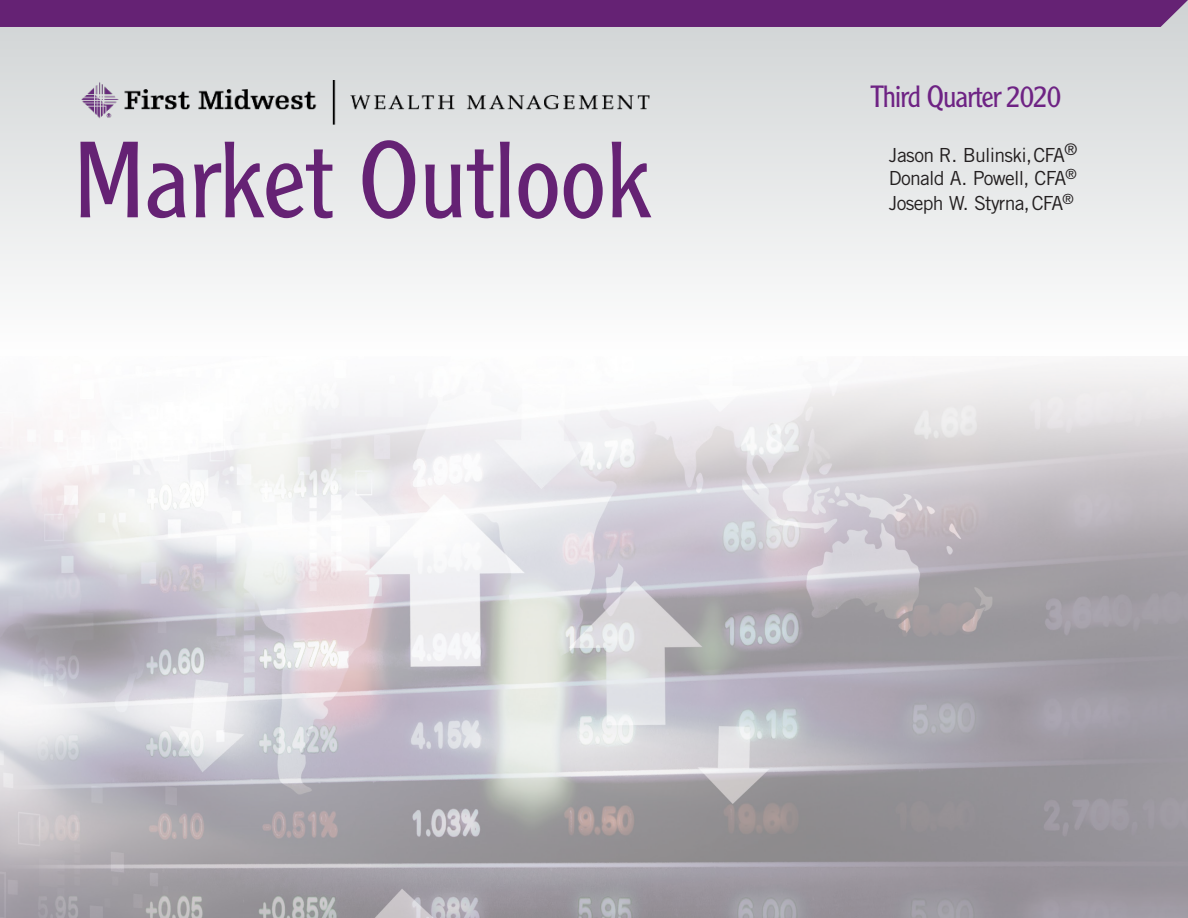
<style>
.page{position:relative;width:1188px;height:918px;background:#fff}
.page>*{position:absolute;margin:0;border:0;box-sizing:border-box;transform-origin:0 0}
.t1{font:300 105.9px "Clearface Gothic LT Std";color:#652274}
.t2{font:300 30px "Clearface Gothic LT Std";letter-spacing:-.03em;color:#6e2384}
.t3{font:19.5px/24.2px "Trade Gothic LT Pro";letter-spacing:-.035em;color:#231f20;text-align:justify}
.t4{font:14.1px "Trade Gothic LT Pro";color:#231f20}
</style>
<div class="page">
<img style="left:0;top:361px;width:1188px;height:557px">
<div style="left:0;top:0;width:1188px;height:27px;background:#652274"></div>
<img style="left:81px;top:80px;width:568px;height:45px">
<p class="t1" style="left:74px;top:116px;width:577px">Market Outlook</p>
<h2 class="t2" style="left:871px;top:78px;width:192px">Third Quarter 2020</h2>
<p class="t3" style="left:889px;top:143px;width:190px">Jason R. Bulinski,CFA<sup>® </sup>Donald A. Powell, CFA<sup>® </sup>Joseph W. Styrna,CFA</p>
<p class="t4" style="left:1063px;top:190px;width:13px">®</p>
</div>
